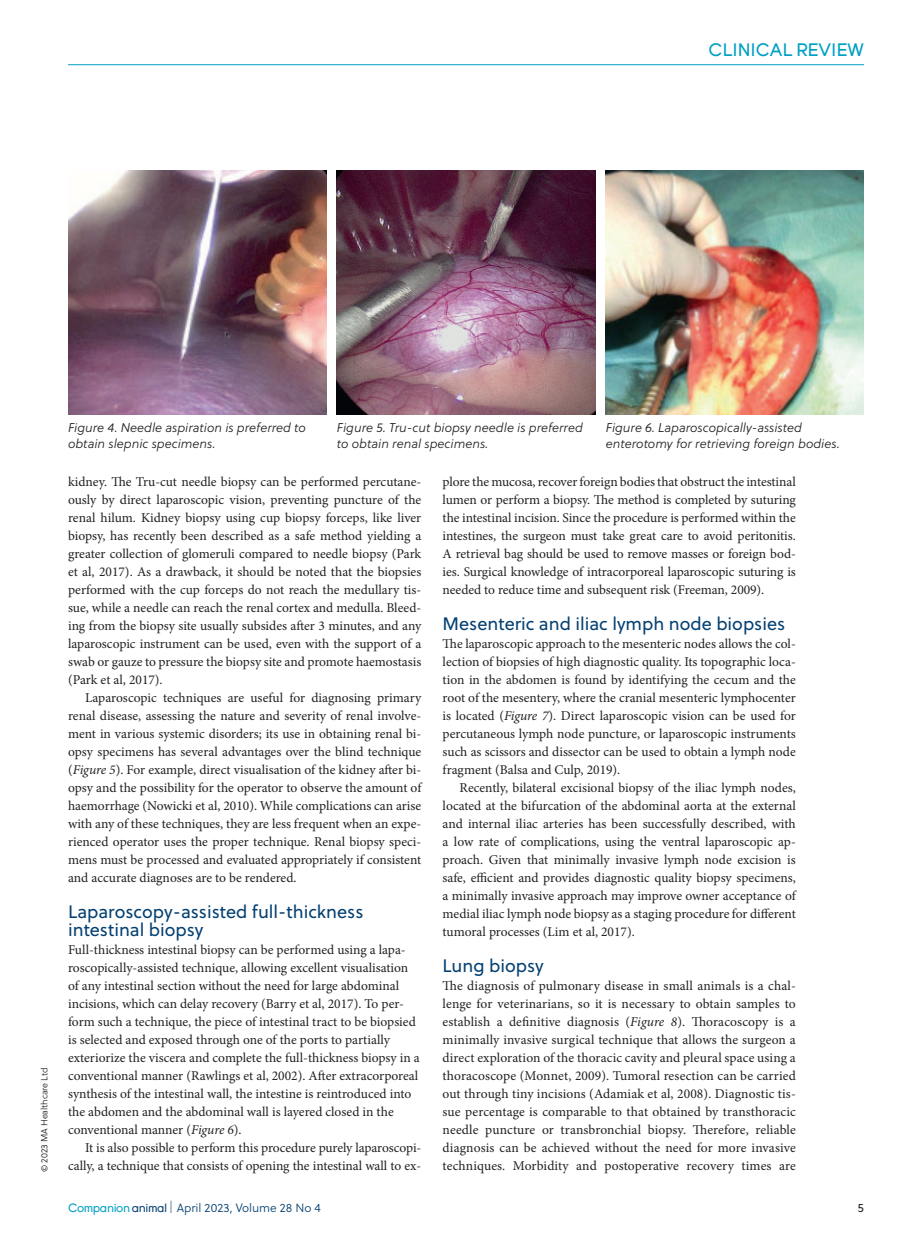
<style>
.page{position:relative;width:915px;height:1242px;background:#fff}
.page>*{position:absolute;margin:0;border:0;box-sizing:border-box;transform-origin:0 0}
.CA_subhead_A{font:18px/18px "Soleil";color:#044072}
.t1{font:18px "Young";color:#00a0c4}
.CA_body_indent{font:13.5px/18px "Minion Pro";letter-spacing:-.005em;color:#231f20;text-align:justify}
.CA_body_no_indent{font:13.5px/18px "Minion Pro";color:#231f20;text-align:justify}
.CA_subhead_A-2{font:13.5px/18px "Minion Pro";color:#231f20}
.CA_caption{font:italic 12.75px/15.3px "Soleil Lt";color:#231f20}
.t2{font:12px "Soleil Lt";color:#044072}
.t3{font:12px "Soleil";color:#231f20}
.t4{font:9px "Soleil Lt";letter-spacing:-.01em;color:#231f20}
.s1{font-style:italic}
.s2{font-family:"Young";color:#00a0c4}
.s3{font-family:"Young"}
.s4{font-family:"Soleil";color:#7185aa}
</style>
<div class="page">
<hr style="left:68px;top:64px;width:795px;height:1px;background:#00a0c4">
<img style="left:68px;top:170px;width:258px;height:244px">
<img style="left:337px;top:170px;width:257px;height:244px">
<img style="left:605px;top:170px;width:258px;height:244px">
<h1 class="t1" style="left:708px;top:40px;width:157px">CLINICAL REVIEW</h1>
<p class="t4" style="left:38px;top:1171px;width:106px;rotate:-90deg">© 2023 MA Healthcare Ltd</p>
<p class="CA_caption" style="left:68px;top:420px;width:239px">Figure 4. Needle aspiration is preferred to obtain slepnic specimens.</p>
<p class="CA_caption" style="left:337px;top:420px;width:247px">Figure 5. Tru-cut biopsy needle is preferred to obtain renal specimens.</p>
<p class="CA_caption" style="left:605px;top:420px;width:235px">Figure 6. Laparoscopically-assisted enterotomy for retrieving foreign bodies.</p>
<p class="CA_body_indent" style="left:68px;top:473px;width:354px">kidney. The Tru-cut needle biopsy can be performed percutane&shy;ously by direct laparoscopic vision, preventing puncture of the renal hilum. Kidney biopsy using cup biopsy forceps, like liver biopsy, has recently been described as a safe method yielding a greater collection of glomeruli compared to needle biopsy (Park et al, 2017). As a drawback, it should be noted that the biopsies performed with the cup forceps do not reach the medullary tis&shy;sue, while a needle can reach the renal cortex and medulla. Bleed&shy;ing from the biopsy site usually subsides after 3 minutes, and any laparoscopic instrument can be used, even with the support of a swab or gauze to pressure the biopsy site and promote haemostasis (Park et al, 2017).</p>
<p class="CA_body_indent" style="left:68px;top:689px;width:354px;text-indent:17px">Laparoscopic techniques are useful for diagnosing primary renal disease, assessing the nature and severity of renal involve&shy;ment in various systemic disorders; its use in obtaining renal bi&shy;opsy specimens has several advantages over the blind technique (<span class="s1">Figure 5</span>). For example, direct visualisation of the kidney after bi&shy;opsy and the possibility for the operator to observe the amount of haemorrhage (Nowicki et al, 2010). While complications can arise with any of these techniques, they are less frequent when an expe&shy;rienced operator uses the proper technique. Renal biopsy speci&shy;mens must be processed and evaluated appropriately if consistent and accurate diagnoses are to be rendered.</p>
<p class="CA_subhead_A" style="left:68px;top:902px;width:297px">Laparoscopy-assisted full-thickness intestinal biopsy</p>
<p class="CA_subhead_A-2" style="left:68px;top:941px;width:353px">Full-thickness intestinal biopsy can be performed using a lapa&shy;roscopically-assisted technique, allowing excellent visualisation of any intestinal section without the need for large abdominal incisions, which can delay recovery (Barry et al, 2017). To per&shy;form such a technique, the piece of intestinal tract to be biopsied is selected and exposed through one of the ports to partially exteriorize the viscera and complete the full-thickness biopsy in a conventional manner (Rawlings et al, 2002). After extracorporeal synthesis of the intestinal wall, the intestine is reintroduced into the abdomen and the abdominal wall is layered closed in the conventional manner (<span class="s1">Figure 6</span>).</p>
<p class="CA_body_indent" style="left:68px;top:1139px;width:354px;text-align:right">It is also possible to perform this procedure purely laparoscopi&shy;cally, a technique that consists of opening the intestinal wall to ex-</p>
<p class="CA_body_indent" style="left:442px;top:473px;width:354px">plore the mucosa, recover foreign bodies that obstruct the intestinal lumen or perform a biopsy. The method is completed by suturing the intestinal incision. Since the procedure is performed within the intestines, the surgeon must take great care to avoid peritonitis.<br>A retrieval bag should be used to remove masses or foreign bod&shy;ies. Surgical knowledge of intracorporeal laparoscopic suturing is needed to reduce time and subsequent risk (Freeman, 2009).</p>
<p class="CA_subhead_A" style="left:442px;top:614px;width:344px">Mesenteric and iliac lymph node biopsies</p>
<p class="CA_body_no_indent" style="left:442px;top:635px;width:354px">The laparoscopic approach to the mesenteric nodes allows the col&shy;lection of biopsies of high diagnostic quality. Its topographic loca&shy;tion in the abdomen is found by identifying the cecum and the root of the mesentery, where the cranial mesenteric lymphocenter is located (<span class="s1">Figure 7</span>). Direct laparoscopic vision can be used for percutaneous lymph node puncture, or laparoscopic instruments such as scissors and dissector can be used to obtain a lymph node fragment (Balsa and Culp, 2019).</p>
<p class="CA_body_indent" style="left:442px;top:779px;width:354px;text-indent:17px">Recently, bilateral excisional biopsy of the iliac lymph nodes, located at the bifurcation of the abdominal aorta at the external and internal iliac arteries has been successfully described, with a low rate of complications, using the ventral laparoscopic ap&shy;proach. Given that minimally invasive lymph node excision is safe, efficient and provides diagnostic quality biopsy specimens, a minimally invasive approach may improve owner acceptance of medial iliac lymph node biopsy as a staging procedure for different tumoral processes (Lim et al, 2017).</p>
<p class="CA_subhead_A" style="left:442px;top:956px;width:103px">Lung biopsy</p>
<p class="CA_body_no_indent" style="left:442px;top:977px;width:354px">The diagnosis of pulmonary disease in small animals is a chal&shy;lenge for veterinarians, so it is necessary to obtain samples to establish a definitive diagnosis (<span class="s1">Figure 8</span>). Thoracoscopy is a minimally invasive surgical technique that allows the surgeon a direct exploration of the thoracic cavity and pleural space using a thoracoscope (Monnet, 2009). Tumoral resection can be carried out through tiny incisions (Adamiak et al, 2008). Diagnostic tis&shy;sue percentage is comparable to that obtained by transthoracic needle puncture or transbronchial biopsy. Therefore, reliable diagnosis can be achieved without the need for more invasive techniques. Morbidity and postoperative recovery times are</p>
<p class="t2" style="left:68px;top:1199px;width:254px"><span class="s2">Companion</span> <span class="s3">animal</span> <span class="s4">|</span> April 2023, Volume 28 No 4</p>
<p class="t3" style="left:857px;top:1198px;width:7px">5</p>
</div>
